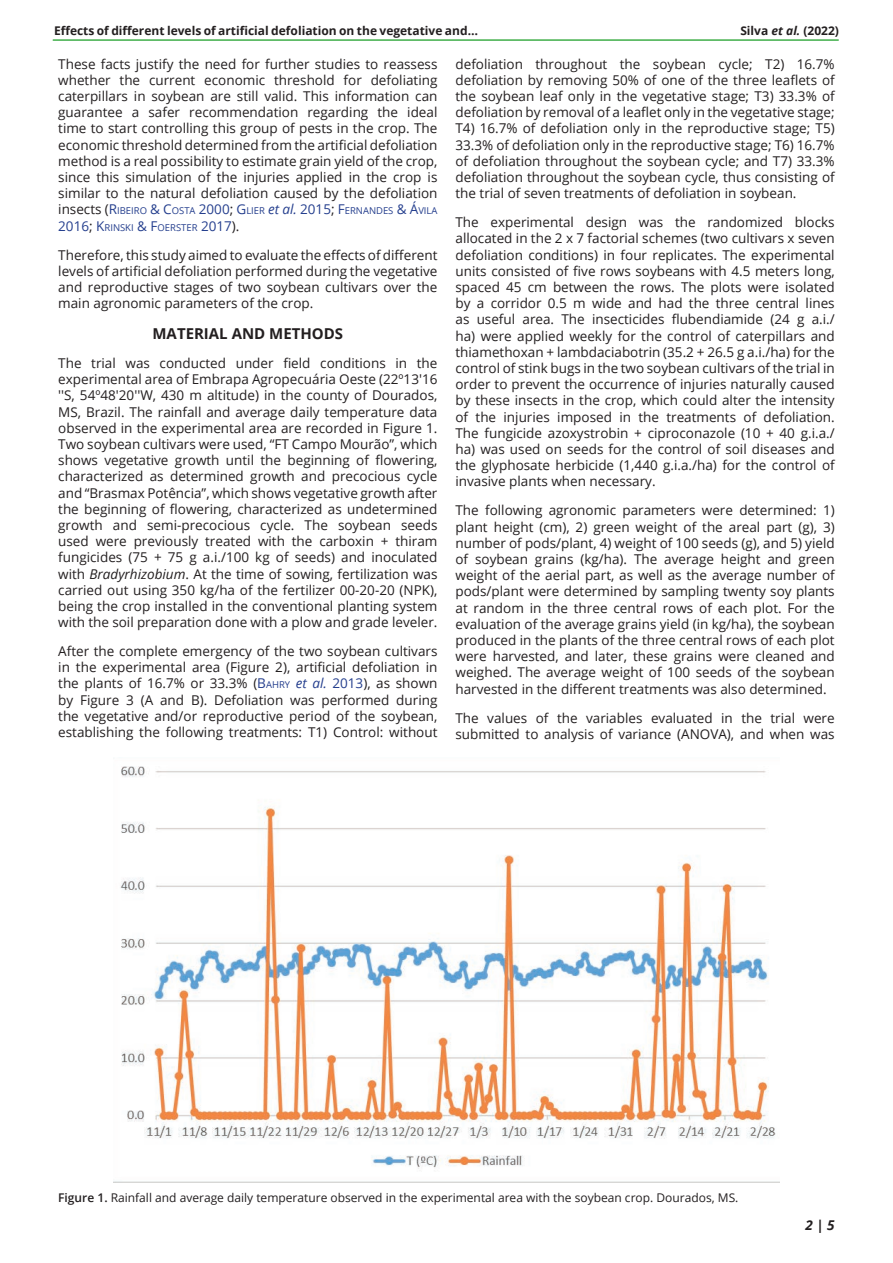
<style>
.page{position:relative;width:893px;height:1263px;background:#fff}
.page>*{position:absolute;margin:0;border:0;box-sizing:border-box;transform-origin:0 0}
.Titulo_1{font:700 15px "Open Sans";color:#231f20}
.t1{font:13.5px/16.2px "Open Sans";color:#231f20;text-align:justify}
.t2{font:italic 700 13.5px "Open Sans";color:#231f20}
.Legenda{font:12px "Open Sans";color:#231f20}
.t3{font:700 12px "Open Sans";color:#231f20}
.t4{font:9.45px/16.2px "Open Sans";color:#253f8e}
.s1{font-style:italic}
.s2{font-size:13.5px;color:#231f20}
.s3{font-size:13.5px}
.s4{font-style:italic;font-size:13.5px}
.s5{color:#253f8e}
.s6{font-size:9.45px;color:#253f8e}
.s7{font-style:italic;color:#253f8e}
.s8{font-weight:600}
</style>
<div class="page">
<hr style="left:53px;top:39px;width:785px;height:2px;background:#40ae49">
<img style="left:113px;top:766px;width:666px;height:416px">
<p class="t3" style="left:54px;top:22px;width:425px">Effects of different levels of artificial defoliation on the vegetative and…</p>
<p class="t3" style="left:740px;top:22px;width:100px">Silva <span class="s1">et al.</span> (2022)</p>
<p class="t1" style="left:58px;top:55px;width:381px">These facts justify the need for further studies to reassess whether the current economic threshold for defoliating caterpillars in soybean are still valid. This information can guarantee a safer recommendation regarding the ideal time to start controlling this group of pests in the crop. The economic threshold determined from the artificial defoliation method is a real possibility to estimate grain yield of the crop, since this simulation of the injuries applied in the crop is similar to the natural defoliation caused by the defoliation</p>
<p class="t4" style="left:58px;top:203px;width:381px"><span class="s2">insects (</span><span class="s3">R</span>IBEIRO <span class="s3">&amp; C</span>OSTA <span class="s3">2000</span><span class="s2">;</span> <span class="s3">G</span> LIER <span class="s4">et al.</span> <span class="s3">2015</span><span class="s2">;</span> <span class="s3">F</span>ERNAN DES <span class="s3">&amp; Á</span>VILA<br><span class="s3">2016</span><span class="s2">;</span> <span class="s3">K</span>RIN SKI <span class="s3">&amp; F</span>OERSTER <span class="s3">2017</span><span class="s2">).</span></p>
<p class="t1" style="left:58px;top:246px;width:381px">Therefore, this study aimed to evaluate the effects of different levels of artificial defoliation performed during the vegetative and reproductive stages of two soybean cultivars over the main agronomic parameters of the crop.</p>
<p class="Titulo_1" style="left:152px;top:323px;width:192px">MATERIAL AND METHODS</p>
<p class="t1" style="left:58px;top:355px;width:381px">The trial was conducted under field conditions in the experimental area of Embrapa Agropecuária Oeste (22º13'16 ''S, 54º48'20''W, 430 m altitude) in the county of Dourados, MS, Brazil. The rainfall and average daily temperature data observed in the experimental area are recorded in Figure 1.<br>Two soybean cultivars were used, “FT Campo Mourão”, which shows vegetative growth until the beginning of flowering, characterized as determined growth and precocious cycle and “Brasmax Potência”, which shows vegetative growth after the beginning of flowering, characterized as undetermined growth and semi-precocious cycle. The soybean seeds used were previously treated with the carboxin + thiram fungicides (75 + 75 g a.i./100 kg of seeds) and inoculated with <span class="s1">Bradyrhizobium</span>. At the time of sowing, fertilization was carried out using 350 kg/ha of the fertilizer 00-20-20 (NPK), being the crop installed in the conventional planting system with the soil preparation done with a plow and grade leveler.</p>
<p class="t1" style="left:58px;top:643px;width:381px">After the complete emergency of the two soybean cultivars in the experimental area (Figure 2), artificial defoliation in the plants of 16.7% or 33.3% (<span class="s5">B</span><span class="s6">AH RY</span> <span class="s7">et al.</span> <span class="s5">2013</span>), as shown by Figure 3 (A and B). Defoliation was performed during the vegetative and/or reproductive period of the soybean, establishing the following treatments: T1) Control: without</p>
<p class="t1" style="left:455px;top:55px;width:381px">defoliation throughout the soybean cycle; T2) 16.7% defoliation by removing 50% of one of the three leaflets of the soybean leaf only in the vegetative stage; T3) 33.3% of defoliation by removal of a leaflet only in the vegetative stage; T4) 16.7% of defoliation only in the reproductive stage; T5)<br>33.3% of defoliation only in the reproductive stage; T6) 16.7% of defoliation throughout the soybean cycle; and T7) 33.3% defoliation throughout the soybean cycle, thus consisting of the trial of seven treatments of defoliation in soybean.</p>
<p class="t1" style="left:455px;top:214px;width:381px">The experimental design was the randomized blocks allocated in the 2 x 7 factorial schemes (two cultivars x seven defoliation conditions) in four replicates. The experimental units consisted of five rows soybeans with 4.5 meters long, spaced 45 cm between the rows. The plots were isolated by a corridor 0.5 m wide and had the three central lines as useful area. The insecticides flubendiamide (24 g a.i./ ha) were applied weekly for the control of caterpillars and thiamethoxan + lambdaciabotrin (35.2 + 26.5 g a.i./ha) for the control of stink bugs in the two soybean cultivars of the trial in order to prevent the occurrence of injuries naturally caused by these insects in the crop, which could alter the intensity of the injuries imposed in the treatments of defoliation.<br>The fungicide azoxystrobin + ciproconazole (10 + 40 g.i.a./ ha) was used on seeds for the control of soil diseases and the glyphosate herbicide (1,440 g.i.a./ha) for the control of invasive plants when necessary.</p>
<p class="t1" style="left:455px;top:502px;width:381px">The following agronomic parameters were determined: 1) plant height (cm), 2) green weight of the areal part (g), 3) number of pods/plant, 4) weight of 100 seeds (g), and 5) yield of soybean grains (kg/ha). The average height and green weight of the aerial part, as well as the average number of pods/plant were determined by sampling twenty soy plants at random in the three central rows of each plot. For the evaluation of the average grains yield (in kg/ha), the soybean produced in the plants of the three central rows of each plot were harvested, and later, these grains were cleaned and weighed. The average weight of 100 seeds of the soybean harvested in the different treatments was also determined.</p>
<p class="t1" style="left:455px;top:709px;width:381px">The values of the variables evaluated in the trial were submitted to analysis of variance (ANOVA), and when was</p>
<p class="Legenda" style="left:58px;top:1189px;width:682px"><span class="s8">Figure 1.</span> Rainfall and average daily temperature observed in the experimental area with the soybean crop. Dourados, MS.</p>
<p class="t2" style="left:805px;top:1216px;width:31px">2 | 5</p>
</div>
